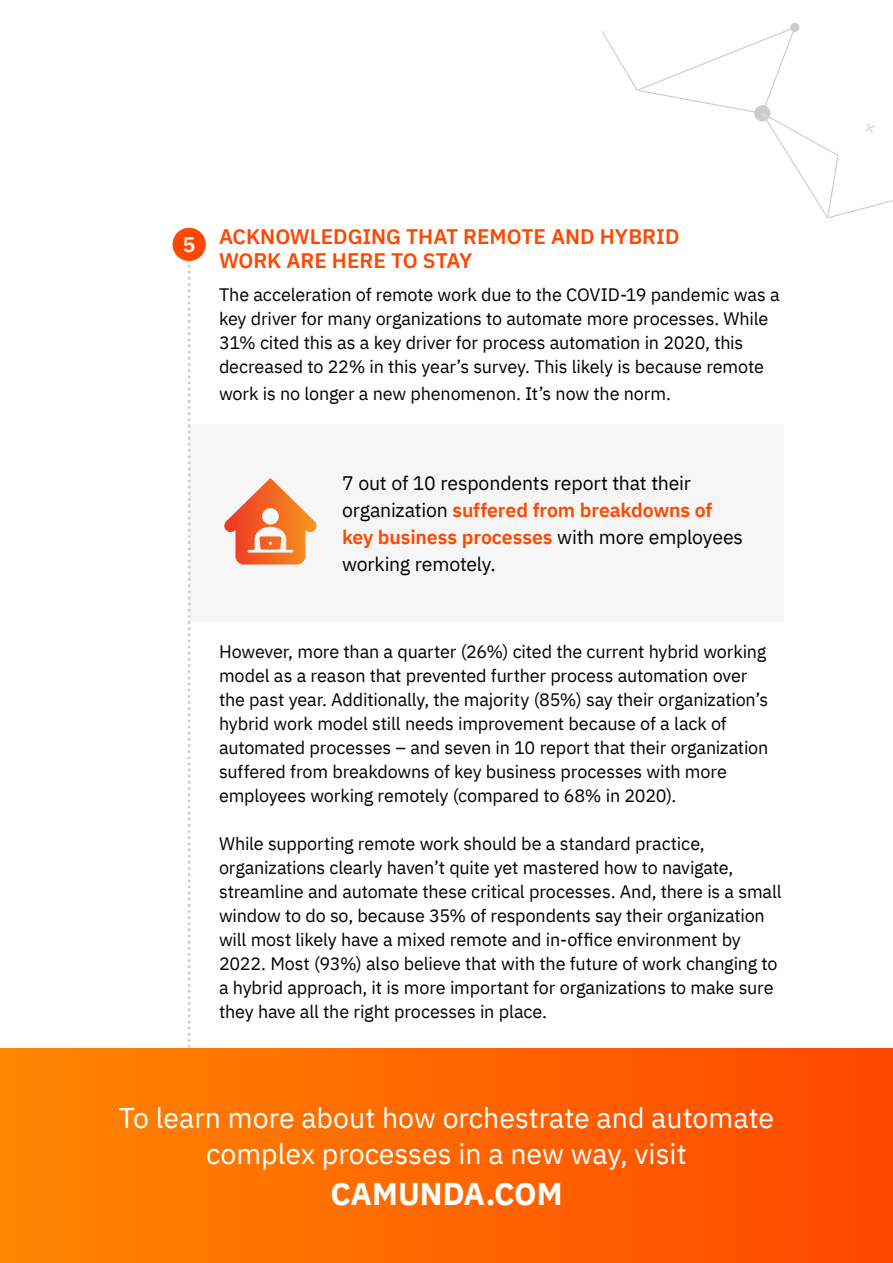
<style>
.page{position:relative;width:893px;height:1263px;background:#fff}
.page>*{position:absolute;margin:0;border:0;box-sizing:border-box;transform-origin:0 0}
.t1{font:700 31.5px "IBM Plex Sans";color:#fff}
.t2{font:28.5px/36px "IBM Plex Sans";color:#fff;text-align:center}
.t3{font:600 21px/24px "IBM Plex Sans";letter-spacing:-.005em;color:#ff4700}
.t4{font:600 21px "IBM Plex Sans";color:#fff}
.t5{font:19.5px/27px "IBM Plex Sans";letter-spacing:-.01em;color:#000}
.t6{font:18px/24px "IBM Plex Sans";letter-spacing:-.01em;color:#000}
.s1{font-weight:600;color:#ff4700}
</style>
<div class="page">
<svg style="left:602px;top:23px;width:291px;height:195px"></svg>
<div style="left:189px;top:424px;width:594px;height:198px;background:#f6f6f6"></div>
<svg style="left:188px;top:261px;width:3px;height:787px"></svg>
<svg style="left:224px;top:478px;width:93px;height:86px"></svg>
<div style="left:172px;top:228px;width:34px;height:33px;background:#ff4700;border-radius:50%"></div>
<div style="left:0;top:1048px;width:893px;height:215px;background:linear-gradient(to right,#ff8600,#ff4700)"></div>
<p class="t4" style="left:183px;top:228px;width:14px">5</p>
<p class="t3" style="left:219px;top:223px;width:462px">ACKNOWLEDGING THAT REMOTE AND HYBRID<br>WORK ARE HERE TO STAY</p>
<p class="t6" style="left:219px;top:281px;width:562px">The acceleration of remote work due to the COVID-19 pandemic was a key driver for many organizations to automate more processes. While 31% cited this as a key driver for process automation in 2020, this decreased to 22% in this year’s survey. This likely is because remote</p>
<p class="t6" style="left:219px;top:380px;width:453px">work is no longer a new phenomenon. It’s now the norm.</p>
<p class="t5" style="left:342px;top:468px;width:403px">7 out of 10 respondents report that their organization <span class="s1">suffered from breakdowns of key business processes</span> with more employees working remotely.</p>
<p class="t6" style="left:219px;top:638px;width:551px">However, more than a quarter (26%) cited the current hybrid working model as a reason that prevented further process automation over the past year. Additionally, the majority (85%) say their organization’s hybrid work model still needs improvement because of a lack of automated processes – and seven in 10 report that their organization suffered from breakdowns of key business processes with more employees working remotely (compared to 68% in 2020).</p>
<p class="t6" style="left:219px;top:830px;width:564px">While supporting remote work should be a standard practice, organizations clearly haven’t quite yet mastered how to navigate, streamline and automate these critical processes. And, there is a small window to do so, because 35% of respondents say their organization will most likely have a mixed remote and in-office environment by 2022. Most (93%) also believe that with the future of work changing to a hybrid approach, it is more important for organizations to make sure they have all the right processes in place.</p>
<h2 class="t2" style="left:119px;top:1098px;width:657px">To learn more about how orchestrate and automate complex processes in a new way, visit</h2>
<h1 class="t1" style="left:330px;top:1169px;width:234px">CAMUNDA.COM</h1>
</div>
